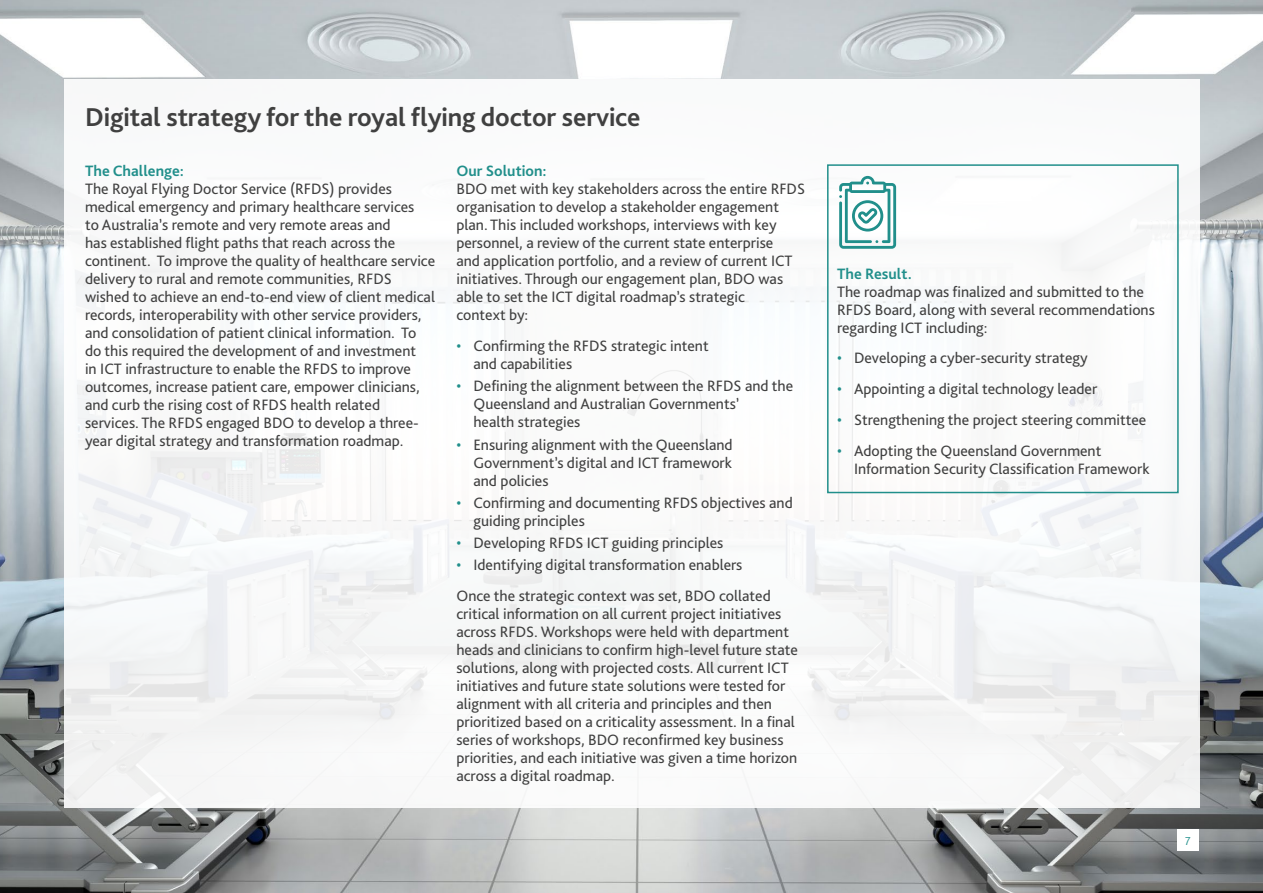
<style>
.page{position:relative;width:1263px;height:893px;background:#fff}
.page>*{position:absolute;margin:0;border:0;box-sizing:border-box;transform-origin:0 0}
.t1{font:700 27px "Bliss Pro";letter-spacing:-.005em;color:#404040}
.t2{font:15.75px/18px "Bliss Pro";color:#404040}
.t3{font:700 15.75px "Bliss Pro";color:#218f8b}
.t4{font:300 12px "Bliss Pro";color:#218f8b}
.s1{color:#218f8b}
</style>
<div class="page">
<img style="left:0;top:0;width:1263px;height:893px">
<div style="left:64px;top:79px;width:1135px;height:729px;background:#fff"></div>
<div style="left:827px;top:164px;width:352px;height:329px;border:2px solid #218f8b"></div>
<svg style="left:839px;top:176px;width:57px;height:73px"></svg>
<div style="left:1177px;top:829px;width:22px;height:22px;background:#fff"></div>
<h1 class="t1" style="left:85px;top:100px;width:557px">Digital strategy for the royal flying doctor service</h1>
<p class="t3" style="left:85px;top:161px;width:100px">The Challenge:</p>
<p class="t2" style="left:85px;top:180px;width:352px">The Royal Flying Doctor Service (RFDS) provides medical emergency and primary healthcare services<br>to Australia’s remote and very remote areas and<br>has established flight paths that reach across the continent. To improve the quality of healthcare service delivery to rural and remote communities, RFDS wished to achieve an end-to-end view of client medical records, interoperability with other service providers, and consolidation of patient clinical information. To do this required the development of and investment<br>in ICT infrastructure to enable the RFDS to improve outcomes, increase patient care, empower clinicians, and curb the rising cost of RFDS health related services. The RFDS engaged BDO to develop a three&shy;year digital strategy and transformation roadmap.</p>
<p class="t3" style="left:456px;top:161px;width:92px">Our Solution:</p>
<p class="t2" style="left:456px;top:180px;width:350px">BDO met with key stakeholders across the entire RFDS organisation to develop a stakeholder engagement plan. This included workshops, interviews with key personnel, a review of the current state enterprise<br>and application portfolio, and a review of current ICT initiatives. Through our engagement plan, BDO was able to set the ICT digital roadmap’s strategic<br>context by:</p>
<p class="t2" style="left:473px;top:337px;width:237px;text-indent:-17px"><span class="s1">•</span> Confirming the RFDS strategic intent and capabilities</p>
<p class="t2" style="left:473px;top:377px;width:321px;text-indent:-17px"><span class="s1">•</span> Defining the alignment between the RFDS and the<br>Queensland and Australian Governments’<br>health strategies</p>
<p class="t2" style="left:473px;top:435px;width:261px;text-align:justify;text-indent:-17px"><span class="s1">•</span> Ensuring alignment with the Queensland Government’s digital and ICT framework and policies</p>
<p class="t2" style="left:473px;top:493px;width:321px;text-indent:-17px"><span class="s1">•</span> Confirming and documenting RFDS objectives and guiding principles</p>
<p class="t2" style="left:456px;top:534px;width:268px"><span class="s1">•</span> Developing RFDS ICT guiding principles</p>
<p class="t2" style="left:456px;top:549px;width:316px;line-height:30.8px"><span class="s1">•</span> Identifying digital transformation enablers<br>Once the strategic context was set, BDO collated</p>
<p class="t2" style="left:456px;top:605px;width:343px">critical information on all current project initiatives across RFDS. Workshops were held with department heads and clinicians to confirm high-level future state solutions, along with projected costs. All current ICT initiatives and future state solutions were tested for alignment with all criteria and principles and then prioritized based on a criticality assessment. In a final series of workshops, BDO reconfirmed key business priorities, and each initiative was given a time horizon across a digital roadmap.</p>
<p class="t3" style="left:837px;top:264px;width:76px">The Result.</p>
<p class="t2" style="left:837px;top:282px;width:319px">The roadmap was finalized and submitted to the<br>RFDS Board, along with several recommendations regarding ICT including:</p>
<p class="t2" style="left:837px;top:349px;width:252px"><span class="s1">•</span> Developing a cyber-security strategy</p>
<p class="t2" style="left:837px;top:380px;width:262px"><span class="s1">•</span> Appointing a digital technology leader</p>
<p class="t2" style="left:837px;top:410px;width:311px"><span class="s1">•</span> Strengthening the project steering committee</p>
<p class="t2" style="left:854px;top:441px;width:297px;text-indent:-17px"><span class="s1">•</span> Adopting the Queensland Government<br>Information Security Classification Framework</p>
<p class="t4" style="left:1185px;top:833px;width:7px">7</p>
</div>
